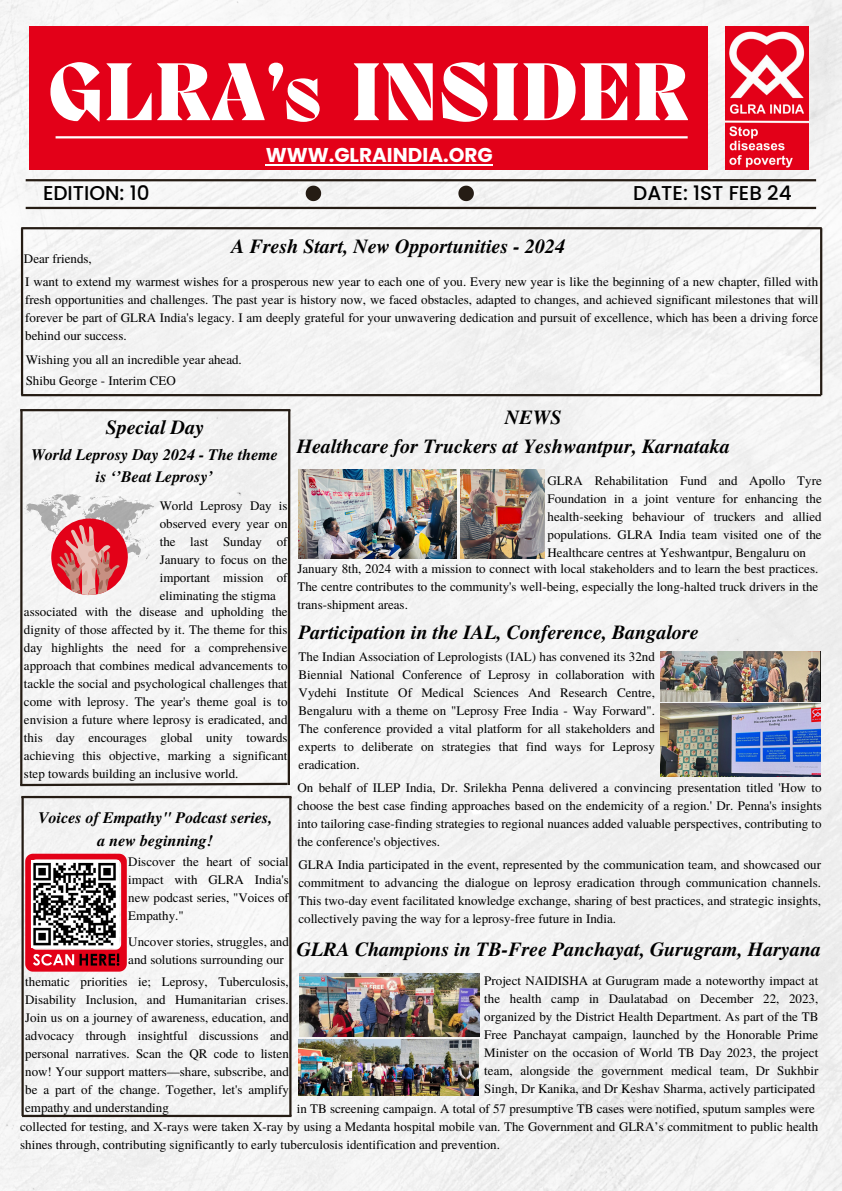
<style>
.page{position:relative;width:842px;height:1191px;background:#fff}
.page>*{position:absolute;margin:0;border:0;box-sizing:border-box;transform-origin:0 0}
.t1{font:800 84.1px "Migra";color:#fff}
.t2{font:800 61.4px "Migra";color:#fff}
.t3{font:italic 700 20px "Te X Gyre Termes";color:#000}
.t4{font:500 20px "Poppins";color:#000}
.t5{font:700 20px "Poppins";color:#fff}
.t6{font:italic 700 16px/22.5px "Te X Gyre Termes";color:#000;text-align:center}
.t7{font:13px/18px "Te X Gyre Termes";color:#000;text-align:justify}
</style>
<div class="page">
<div style="left:0;top:0;width:842px;height:1190px;background:#f3f3f3"></div>
<hr style="left:26px;top:179px;width:790px;height:2px;background:#251c14">
<div style="left:30px;top:26px;width:678px;height:143px;background:#e30018"></div>
<svg style="left:306px;top:186px;width:15px;height:15px"></svg>
<svg style="left:458px;top:186px;width:16px;height:15px"></svg>
<hr style="left:56px;top:136px;width:632px;height:2px;background:#fff">
<hr style="left:26px;top:207px;width:790px;height:2px;background:#251c14">
<img style="left:725px;top:26px;width:84px;height:143px">
<hr style="left:21px;top:394px;width:800px;height:2px;background:#251c14">
<hr style="left:21px;top:227px;width:801px;height:2px;background:#251c14">
<img style="left:299px;top:470px;width:157px;height:88px">
<img style="left:460px;top:470px;width:84px;height:88px">
<img style="left:660px;top:651px;width:160px;height:50px">
<img style="left:660px;top:703px;width:160px;height:73px">
<img style="left:300px;top:972px;width:179px;height:64px">
<img style="left:299px;top:1039px;width:180px;height:56px">
<hr style="left:820px;top:228px;width:2px;height:167px;background:#251c14">
<hr style="left:21px;top:228px;width:2px;height:167px;background:#251c14">
<hr style="left:266px;top:164px;width:227px;height:1px;background:#fff">
<svg style="left:18px;top:408px;width:274px;height:379px"></svg>
<svg style="left:25px;top:853px;width:101px;height:118px;background:#da3445"></svg>
<img style="left:32px;top:860px;width:87px;height:87px">
<hr style="left:21px;top:795px;width:271px;height:3px;background:#251c14">
<hr style="left:289px;top:797px;width:3px;height:318px;background:#251c14">
<hr style="left:21px;top:797px;width:3px;height:318px;background:#251c14">
<hr style="left:22px;top:1114px;width:270px;height:2px;background:#251c14">
<p class="t1" style="left:48px;top:52px;width:240px">GLRA’</p>
<h1 class="t2" style="left:284px;top:71px;width:39px">S</h1>
<p class="t1" style="left:351px;top:52px;width:339px">INSIDER</p>
<p class="t5" style="left:266px;top:141px;width:228px">WWW.GLRAINDIA.ORG</p>
<h2 class="t4" style="left:43px;top:179px;width:108px">EDITION: 10</h2>
<p class="t4" style="left:633px;top:179px;width:160px">DATE: 1ST FEB 24</p>
<h2 class="t7" style="left:24px;top:249px;width:69px">Dear friends,</h2>
<h3 class="t3" style="left:231px;top:231px;width:335px">A Fresh Start, New Opportunities - 2024</h3>
<p class="t7" style="left:25px;top:272px;width:795px">I want to extend my warmest wishes for a prosperous new year to each one of you. Every new year is like the beginning of a new chapter, filled with fresh opportunities and challenges. The past year is history now, we faced obstacles, adapted to changes, and achieved significant milestones that will forever be part of GLRA India's legacy. I am deeply grateful for your unwavering dedication and pursuit of excellence, which has been a driving force behind our success.</p>
<p class="t7" style="left:26px;top:350px;width:218px">Wishing you all an incredible year ahead.</p>
<p class="t7" style="left:26px;top:371px;width:152px">Shibu George - Interim CEO</p>
<h4 class="t3" style="left:505px;top:402px;width:58px">NEWS</h4>
<h2 class="t3" style="left:106px;top:412px;width:100px">Special Day</h2>
<h3 class="t6" style="left:31px;top:442px;width:249px">World Leprosy Day 2024 - The theme is ‘’Beat Leprosy’</h3>
<p class="t3" style="left:297px;top:431px;width:435px">Healthcare for Truckers at Yeshwantpur, Karnataka</p>
<p class="t7" style="left:548px;top:471px;width:276px">GLRA Rehabilitation Fund and Apollo Tyre Foundation in a joint venture for enhancing the health-seeking behaviour of truckers and allied populations. GLRA India team visited one of the Healthcare centres at Yeshwantpur, Bengaluru on</p>
<p class="t7" style="left:160px;top:495px;width:129px">World Leprosy Day is observed every year on the last Sunday of January to focus on the important mission of eliminating the stigma</p>
<p class="t7" style="left:297px;top:559px;width:522px">January 8th, 2024 with a mission to connect with local stakeholders and to learn the best practices.<br>The centre contributes to the community's well-being, especially the long-halted truck drivers in the trans-shipment areas.</p>
<p class="t7" style="left:24px;top:601px;width:265px">associated with the disease and upholding the dignity of those affected by it. The theme for this day highlights the need for a comprehensive approach that combines medical advancements to tackle the social and psychological challenges that come with leprosy. The year's theme goal is to envision a future where leprosy is eradicated, and this day encourages global unity towards achieving this objective, marking a significant step towards building an inclusive world.</p>
<p class="t3" style="left:298px;top:617px;width:402px">Participation in the IAL, Conference, Bangalore</p>
<p class="t7" style="left:299px;top:646px;width:358px">The Indian Association of Leprologists (IAL) has convened its 32nd Biennial National Conference of Leprosy in collaboration with Vydehi Institute Of Medical Sciences And Research Centre, Bengaluru with a theme on "Leprosy Free India - Way Forward".<br>The conference provided a vital platform for all stakeholders and experts to deliberate on strategies that find ways for Leprosy eradication.</p>
<p class="t7" style="left:297px;top:777px;width:526px">On behalf of ILEP India, Dr. Srilekha Penna delivered a convincing presentation titled 'How to choose the best case finding approaches based on the endemicity of a region.' Dr. Penna's insights into tailoring case-finding strategies to regional nuances added valuable perspectives, contributing to the conference's objectives.</p>
<p class="t7" style="left:298px;top:854px;width:524px">GLRA India participated in the event, represented by the communication team, and showcased our commitment to advancing the dialogue on leprosy eradication through communication channels.<br>This two-day event facilitated knowledge exchange, sharing of best practices, and strategic insights, collectively paving the way for a leprosy-free future in India.</p>
<p class="t6" style="left:38px;top:806px;width:236px">Voices of Empathy" Podcast series, a new beginning!</p>
<p class="t7" style="left:128px;top:851px;width:162px">Discover the heart of social impact with GLRA India's new podcast series, "Voices of Empathy."</p>
<p class="t7" style="left:128px;top:932px;width:162px">Uncover stories, struggles, and</p>
<h3 class="t7" style="left:128px;top:950px;width:157px">and solutions surrounding our</h3>
<p class="t7" style="left:25px;top:971px;width:265px">thematic priorities ie; Leprosy, Tuberculosis, Disability Inclusion, and Humanitarian crises.<br>Join us on a journey of awareness, education, and advocacy through insightful discussions and personal narratives. Scan the QR code to listen now! Your support matters—share, subscribe, and be a part of the change. Together, let's amplify empathy and understanding</p>
<h3 class="t3" style="left:297px;top:934px;width:526px">GLRA Champions in TB-Free Panchayat, Gurugram, Haryana</h3>
<h4 class="t7" style="left:484px;top:971px;width:336px">Project NAIDISHA at Gurugram made a noteworthy impact at the health camp in Daulatabad on December 22, 2023, organized by the District Health Department. As part of the TB Free Panchayat campaign, launched by the Honorable Prime Minister on the occasion of World TB Day 2023, the project team, alongside the government medical team, Dr Sukhbir Singh, Dr Kanika, and Dr Keshav Sharma, actively participated</h4>
<p class="t7" style="left:297px;top:1099px;width:519px">in TB screening campaign. A total of 57 presumptive TB cases were notified, sputum samples were</p>
<p class="t7" style="left:20px;top:1117px;width:800px">collected for testing, and X-rays were taken X-ray by using a Medanta hospital mobile van. The Government and GLRA’s commitment to public health shines through, contributing significantly to early tuberculosis identification and prevention.</p>
</div>
